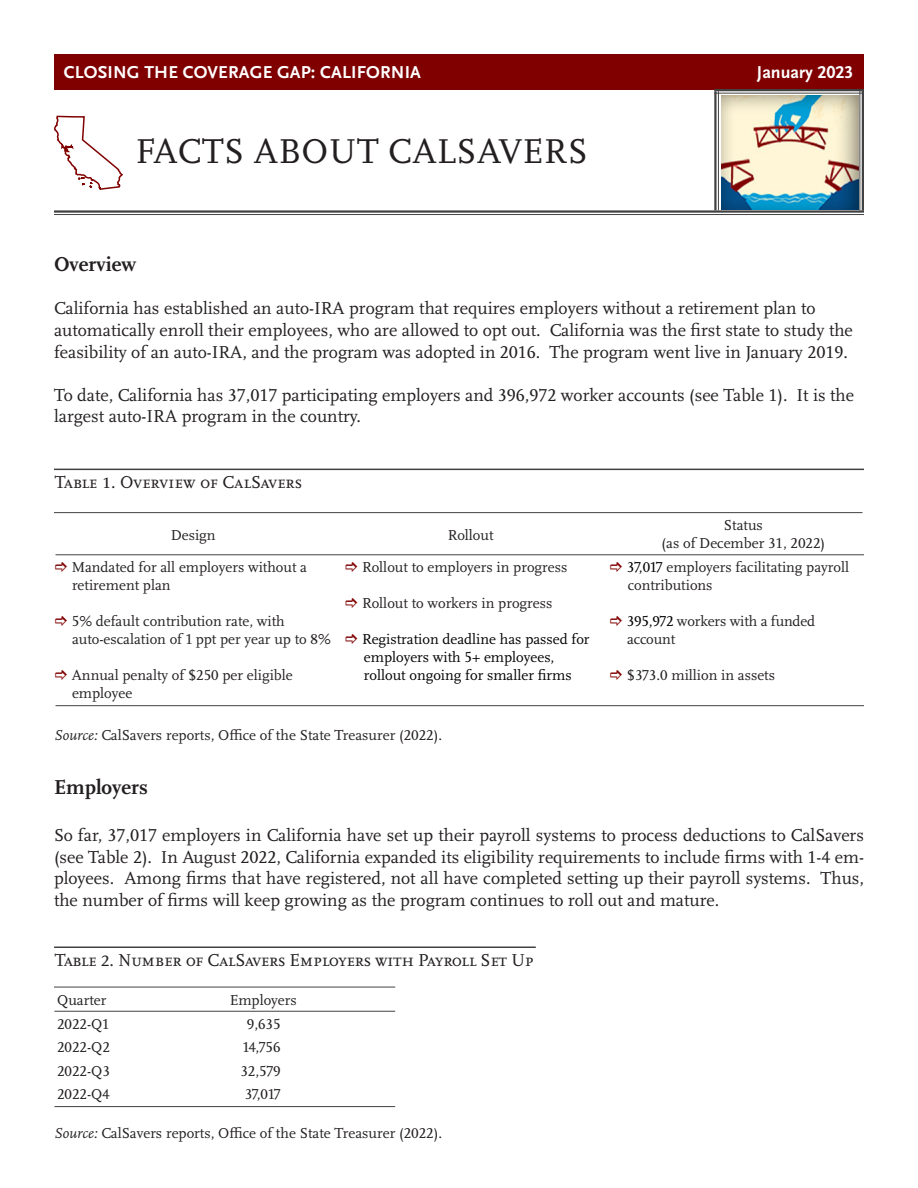
<style>
.page{position:relative;width:918px;height:1188px;background:#fff}
.page>*{position:absolute;margin:0;border:0;box-sizing:border-box;transform-origin:0 0}
.t1{font:36px "Scala OT";letter-spacing:.01em;color:#231f20}
.t2{font:700 21px "Scala OT";color:#231f20}
.t3{font:18px/21.6px "Scala OT";color:#231f20}
.t4{font:700 18px "Scala Sans OT";letter-spacing:.01em;color:#fff}
.t5{font:15px/18px "Scala OT";color:#231f20}
.t6{font:15px/18px "Scala OT";color:#000}
.s1{color:#000}
.s2{font-style:italic}
</style>
<div class="page">
<svg style="left:54px;top:115px;width:69px;height:75px"></svg>
<div style="left:54px;top:54px;width:810px;height:35px;background:#800000"></div>
<hr style="left:54px;top:210px;width:810px;height:3px;background:#424242">
<hr style="left:54px;top:214px;width:810px;height:1px;background:#424242">
<hr style="left:54px;top:469px;width:810px;height:1px;background:#424242">
<hr style="left:54px;top:512px;width:808px;height:1px;background:#424242">
<hr style="left:56px;top:554px;width:808px;height:1px;background:#424242">
<hr style="left:56px;top:705px;width:808px;height:1px;background:#424242">
<img style="left:721px;top:95px;width:137px;height:114px">
<hr style="left:714px;top:91px;width:3px;height:119px;background:#424242">
<hr style="left:718px;top:91px;width:1px;height:119px;background:#424242">
<hr style="left:714px;top:89px;width:150px;height:2px;background:#424242">
<hr style="left:714px;top:93px;width:150px;height:1px;background:#424242">
<hr style="left:862px;top:89px;width:2px;height:122px;background:#424242">
<hr style="left:859px;top:89px;width:1px;height:122px;background:#424242">
<hr style="left:54px;top:946px;width:482px;height:2px;background:#424242">
<hr style="left:54px;top:987px;width:341px;height:1px;background:#424242">
<hr style="left:54px;top:1011px;width:341px;height:1px;background:#424242">
<hr style="left:54px;top:1106px;width:341px;height:1px;background:#424242">
<p class="t4" style="left:64px;top:62px;width:359px">CLOSING THE COVERAGE GAP: CALIFORNIA</p>
<p class="t4" style="left:757px;top:62px;width:98px">January 2023</p>
<p class="t1" style="left:136px;top:131px;width:454px">FACTS ABOUT CALSAVERS</p>
<p class="t2" style="left:54px;top:253px;width:84px">Overview</p>
<p class="t3" style="left:54px;top:298px;width:800px">California has established an auto-IRA program that requires employers without a retirement plan to automatically enroll their employees, who are allowed to opt out. California was the first state to study the feasibility of an auto-IRA, and the program was adopted in 2016. The program went live in January 2019.</p>
<p class="t3" style="left:54px;top:385px;width:802px">To date, California has 37,017 participating employers and 396,972 worker accounts (see Table 1). It is the largest auto-IRA program in the country.</p>
<p class="t3" style="left:55px;top:472px;width:249px">Table 1. Overview of CalSavers</p>
<p class="t5" style="left:171px;top:526px;width:46px">Design</p>
<p class="t5" style="left:448px;top:526px;width:47px">Rollout</p>
<p class="t5" style="left:72px;top:559px;width:237px">Mandated for all employers without a retirement plan</p>
<p class="t5" style="left:72px;top:613px;width:260px">5% default contribution rate, with auto-escalation of 1 ppt per year up to 8%</p>
<p class="t5" style="left:72px;top:667px;width:222px">Annual penalty of $250 per eligible employee</p>
<p class="t5" style="left:362px;top:559px;width:207px">Rollout to employers in progress</p>
<p class="t5" style="left:362px;top:595px;width:192px">Rollout to workers in progress</p>
<p class="t6" style="left:362px;top:631px;width:229px">Registration deadline has passed for employers with 5+ employees, rollout ongoing for smaller firms</p>
<p class="t5" style="left:724px;top:517px;width:41px">Status</p>
<p class="t5" style="left:662px;top:535px;width:165px">(as of December 31, 2022)</p>
<p class="t5" style="left:627px;top:559px;width:224px"><span class="s1">37,017</span> employers facilitating payroll contributions</p>
<p class="t5" style="left:627px;top:613px;width:190px"><span class="s1">395,972</span> workers with a funded account</p>
<p class="t5" style="left:627px;top:667px;width:150px">$373.0 million in assets</p>
<p class="t5" style="left:54px;top:726px;width:390px"><span class="s2">Source:</span> CalSavers reports, Office of the State Treasurer (2022).</p>
<p class="t2" style="left:54px;top:776px;width:95px">Employers</p>
<p class="t3" style="left:54px;top:825px;width:812px;text-align:justify">So far, 37,017 employers in California have set up their payroll systems to process deductions to CalSavers (see Table 2). In August 2022, California expanded its eligibility requirements to include firms with 1-4 em&shy;ployees. Among firms that have registered, not all have completed setting up their payroll systems. Thus, the number of firms will keep growing as the program continues to roll out and mature.</p>
<p class="t3" style="left:55px;top:950px;width:480px">Table 2. Number of CalSavers Employers with Payroll Set Up</p>
<p class="t5" style="left:57px;top:991px;width:51px">Quarter</p>
<p class="t5" style="left:230px;top:991px;width:69px">Employers</p>
<p class="t5" style="left:57px;top:1015px;width:53px">2022-Q1</p>
<p class="t5" style="left:247px;top:1015px;width:35px">9,635</p>
<p class="t5" style="left:57px;top:1039px;width:55px">2022-Q2</p>
<p class="t5" style="left:243px;top:1039px;width:39px">14,756</p>
<p class="t5" style="left:57px;top:1062px;width:55px">2022-Q3</p>
<p class="t5" style="left:240px;top:1062px;width:42px">32,579</p>
<p class="t5" style="left:57px;top:1085px;width:54px">2022-Q4</p>
<p class="t5" style="left:245px;top:1085px;width:37px">37,017</p>
<p class="t5" style="left:54px;top:1124px;width:390px"><span class="s2">Source:</span> CalSavers reports, Office of the State Treasurer (2022).</p>
</div>
